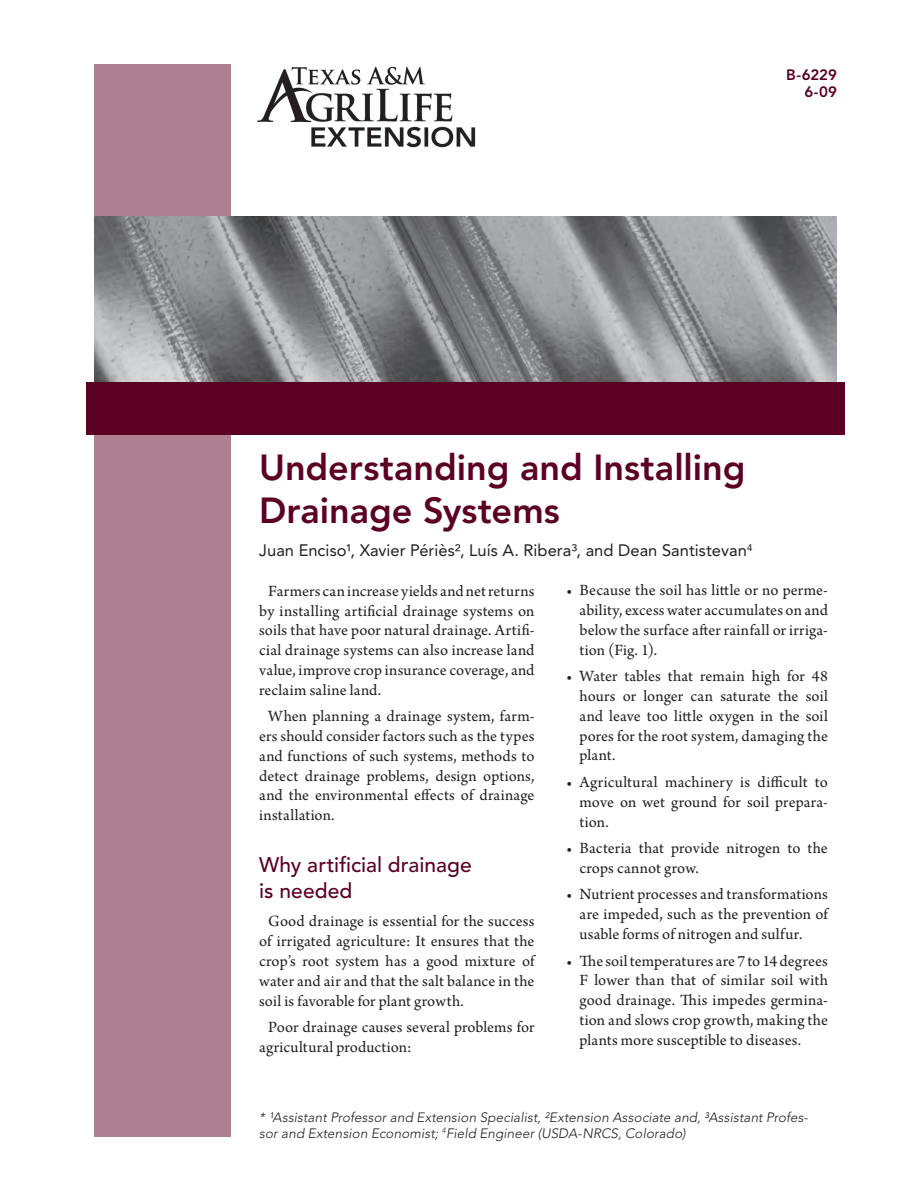
<style>
.page{position:relative;width:918px;height:1188px;background:#fff}
.page>*{position:absolute;margin:0;border:0;box-sizing:border-box;transform-origin:0 0}
.t1{font:800 36px/43.2px "Avenir";color:#5c0024}
.t2{font:500 21px/25.2px "Avenir";letter-spacing:.005em;color:#5c0024}
.t3{font:16.5px/19.8px "Arno Pro";letter-spacing:.01em;color:#231f20;text-align:justify}
.t4{font:16.5px "Avenir";letter-spacing:.005em;color:#231f20}
.t5{font:800 15px/16.5px "Avenir";letter-spacing:-.005em;color:#5c0024;text-align:right}
.t6{font:italic 300 13.5px/16.2px "Avenir";letter-spacing:.01em;color:#231f20}
</style>
<div class="page">
<div style="left:94px;top:64px;width:137px;height:1073px;background:#ad8091"></div>
<img style="left:94px;top:216px;width:743px;height:166px">
<div style="left:86px;top:382px;width:758px;height:53px;background:#5c0024"></div>
<img style="left:257px;top:66px;width:219px;height:82px">
<p class="t5" style="left:786px;top:67px;width:52px">B-6229<br>6-09</p>
<h1 class="t1" style="left:259px;top:445px;width:488px">Understanding and Installing<br>Drainage Systems</h1>
<p class="t4" style="left:259px;top:541px;width:495px">Juan Enciso¹, Xavier Périès², Luís A. Ribera³, and Dean Santistevan<sup>4</sup></p>
<p class="t3" style="left:259px;top:582px;width:277px;text-indent:9px">Farmers can increase yields and net returns by installing artificial drainage systems on soils that have poor natural drainage. Artifi&shy;cial drainage systems can also increase land value, improve crop insurance coverage, and reclaim saline land.</p>
<p class="t3" style="left:259px;top:707px;width:277px;text-indent:9px">When planning a drainage system, farm&shy;ers should consider factors such as the types and functions of such systems, methods to detect drainage problems, design options, and the environmental effects of drainage installation.</p>
<p class="t2" style="left:259px;top:853px;width:214px">Why artificial drainage is needed</p>
<p class="t3" style="left:259px;top:913px;width:277px;text-indent:9px">Good drainage is essential for the success of irrigated agriculture: It ensures that the crop’s root system has a good mixture of water and air and that the salt balance in the soil is favorable for plant growth.</p>
<p class="t3" style="left:259px;top:1018px;width:277px;text-indent:9px">Poor drainage causes several problems for agricultural production:</p>
<p class="t3" style="left:580px;top:581px;width:250px;text-indent:-13px">• Because the soil has little or no perme&shy;ability, excess water accumulates on and below the surface after rainfall or irriga&shy;tion (Fig. 1).</p>
<p class="t3" style="left:580px;top:667px;width:250px;text-indent:-13px">• Water tables that remain high for 48 hours or longer can saturate the soil and leave too little oxygen in the soil pores for the root system, damaging the plant.</p>
<p class="t3" style="left:580px;top:773px;width:250px;text-indent:-13px">• Agricultural machinery is difficult to move on wet ground for soil prepara&shy;tion.</p>
<p class="t3" style="left:580px;top:839px;width:250px;text-indent:-13px">• Bacteria that provide nitrogen to the crops cannot grow.</p>
<p class="t3" style="left:580px;top:885px;width:250px;text-indent:-13px">• Nutrient processes and transformations are impeded, such as the prevention of usable forms of nitrogen and sulfur.</p>
<p class="t3" style="left:580px;top:952px;width:250px;text-indent:-13px">• The soil temperatures are 7 to 14 degrees F lower than that of similar soil with good drainage. This impedes germina&shy;tion and slows crop growth, making the plants more susceptible to diseases.</p>
<p class="t6" style="left:259px;top:1109px;width:550px">* ¹Assistant Professor and Extension Specialist, ²Extension Associate and, ³Assistant Profes&shy;sor and Extension Economist; <sup>4</sup>Field Engineer (USDA-NRCS, Colorado)</p>
</div>
